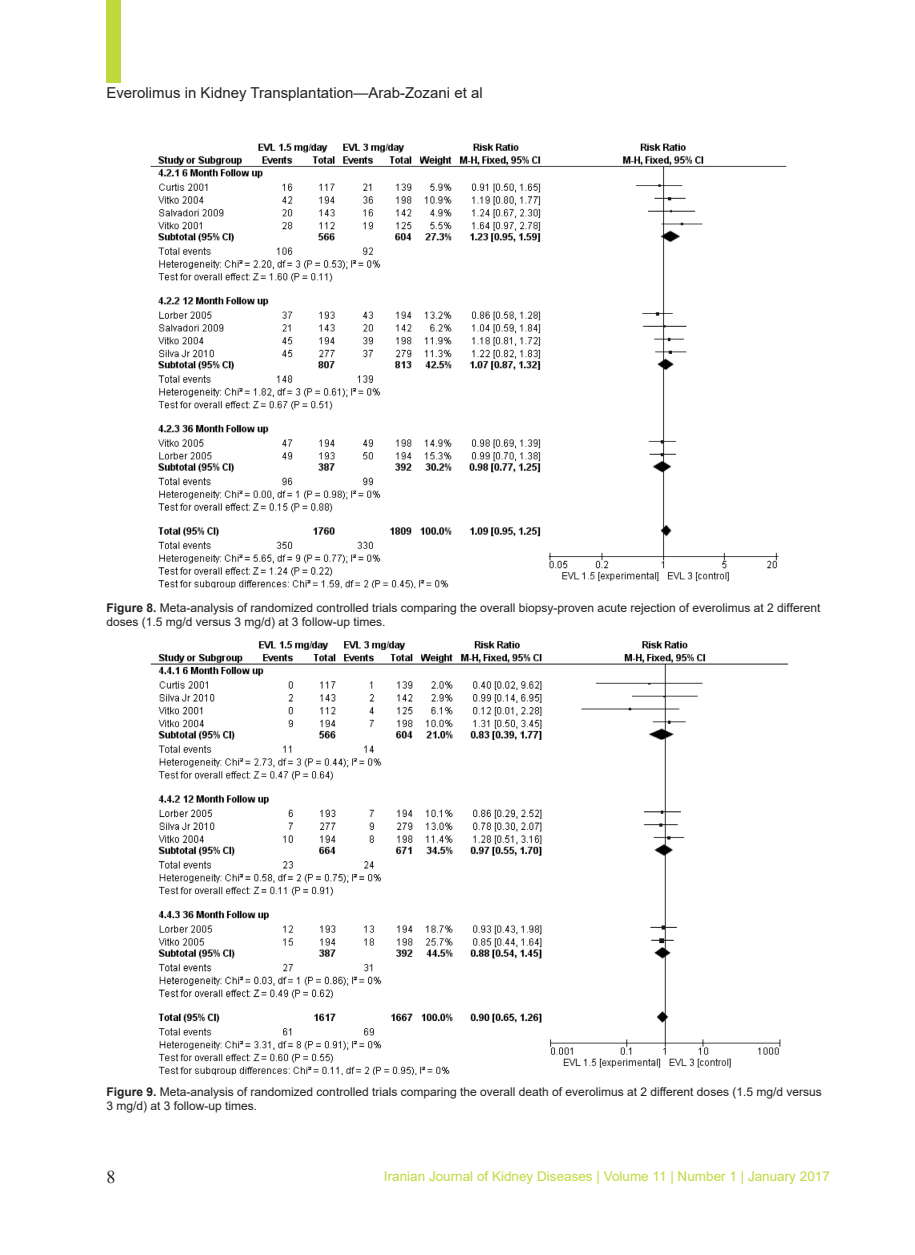
<style>
.page{position:relative;width:915px;height:1255px;background:#fff}
.page>*{position:absolute;margin:0;border:0;box-sizing:border-box;transform-origin:0 0}
.t1{font:18px "Times New Roman";color:#231f20}
.t2{font:15px "Arial";color:#231f20}
.t3{font:13.5px "Arial";color:#c2d83f}
.t4{font:12px/14.4px "Arial";color:#231f20}
.s1{font-weight:700}
</style>
<div class="page">
<div style="left:106px;top:0;width:15px;height:83px;background:#c2d83f"></div>
<img style="left:150px;top:143px;width:637px;height:446px">
<img style="left:150px;top:641px;width:637px;height:435px">
<p class="t2" style="left:106px;top:82px;width:377px">Everolimus in Kidney Transplantation—Arab-Zozani et al</p>
<p class="t4" style="left:106px;top:600px;width:715px"><span class="s1">Figure 8.</span> Meta-analysis of randomized controlled trials comparing the overall biopsy-proven acute rejection of everolimus at 2 different doses (1.5 mg/d versus 3 mg/d) at 3 follow-up times.</p>
<p class="t4" style="left:106px;top:1084px;width:716px"><span class="s1">Figure 9.</span> Meta-analysis of randomized controlled trials comparing the overall death of everolimus at 2 different doses (1.5 mg/d versus<br>3 mg/d) at 3 follow-up times.</p>
<h1 class="t1" style="left:106px;top:1164px;width:10px">8</h1>
<p class="t3" style="left:384px;top:1166px;width:447px">Iranian Journal of Kidney Diseases | Volume 11 | Number 1 | January 2017</p>
</div>
